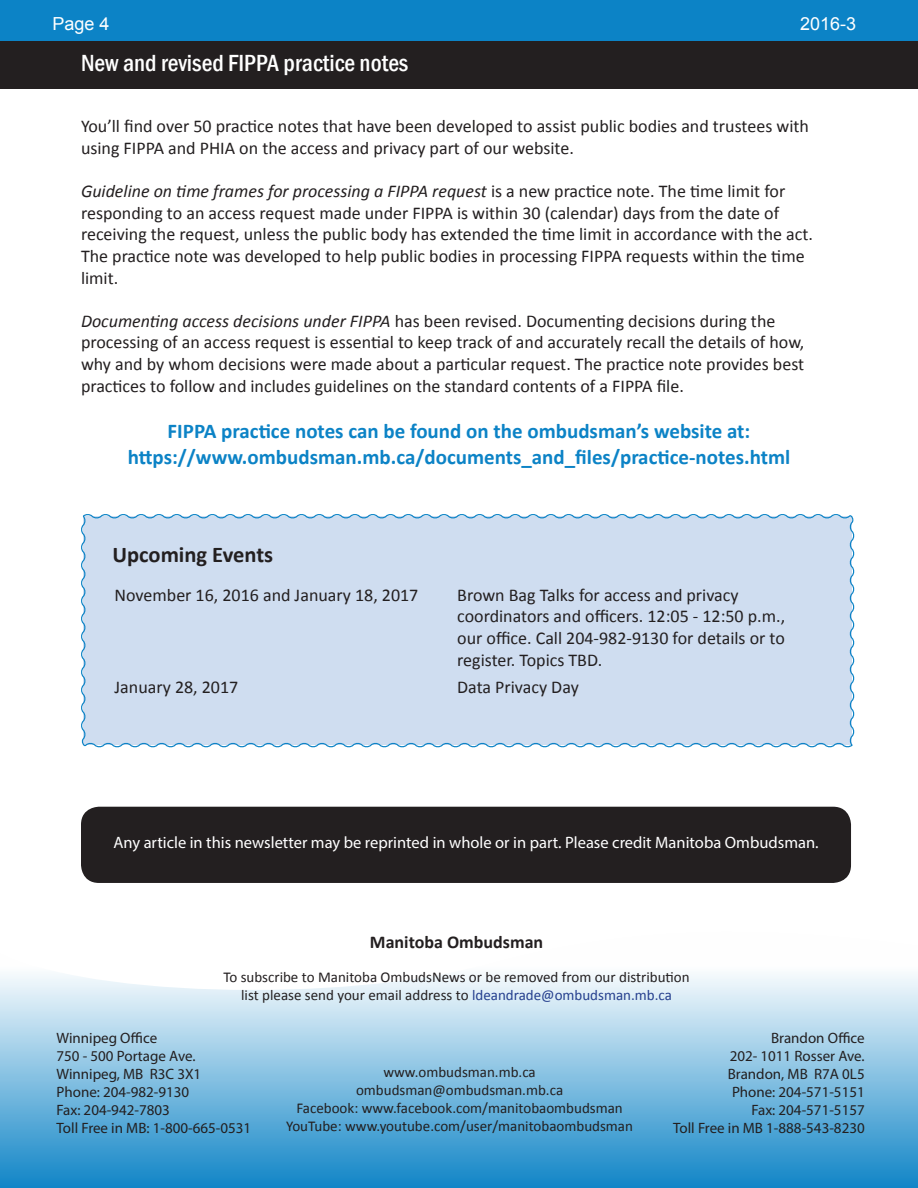
<style>
.page{position:relative;width:918px;height:1188px;background:#fff}
.page>*{position:absolute;margin:0;border:0;box-sizing:border-box;transform-origin:0 0}
.t1{font:500 condensed 24px "Franklin Gothic";color:#fff}
.t2{font:700 22.5px "Calibri";color:#231f20}
.t3{font:700 21px "Calibri";color:#0c83c6}
.t4{font:18px/21.6px "Calibri";color:#231f20}
.t5{font:700 18px "Calibri";color:#231f20}
.t6{font:18px "Arial";color:#fff}
.t7{font:16.5px "Myriad Pro";color:#fff}
.t8{font:15px/18px "Calibri";color:#231f20;text-align:center}
.t9{font:15px "Myriad Pro";color:#231f20}
.s1{font-style:italic}
.s2{color:#253f8e}
</style>
<div class="page">
<svg style="left:0;top:974px;width:918px;height:214px;background:#82bfe1"></svg>
<div style="left:0;top:0;width:918px;height:42px;background:#0c83c6"></div>
<div style="left:0;top:41px;width:918px;height:47px;background:#231f20"></div>
<div style="left:81px;top:807px;width:770px;height:76px;background:#231f20;border-radius:18px"></div>
<div style="left:81px;top:514px;width:774px;height:234px;background:#cfddf0"></div>
<p class="t6" style="left:52px;top:11px;width:59px">Page 4</p>
<p class="t6" style="left:800px;top:11px;width:58px">2016-3</p>
<p class="t1" style="left:81px;top:47px;width:329px">New and revised FIPPA practice notes</p>
<p class="t4" style="left:81px;top:115px;width:729px">You’ll find over 50 practice notes that have been developed to assist public bodies and trustees with using FIPPA and PHIA on the access and privacy part of our website.</p>
<p class="t4" style="left:81px;top:180px;width:733px"><span class="s1">Guideline on time frames for processing a FIPPA request</span> is a new practice note. The time limit for responding to an access request made under FIPPA is within 30 (calendar) days from the date of receiving the request, unless the public body has extended the time limit in accordance with the act.<br>The practice note was developed to help public bodies in processing FIPPA requests within the time limit.</p>
<p class="t4" style="left:81px;top:309px;width:725px"><span class="s1">Documenting access decisions under FIPPA</span> has been revised. Documenting decisions during the processing of an access request is essential to keep track of and accurately recall the details of how, why and by whom decisions were made about a particular request. The practice note provides best practices to follow and includes guidelines on the standard contents of a FIPPA file.</p>
<p class="t3" style="left:168px;top:416px;width:584px">FIPPA practice notes can be found on the ombudsman’s website at:</p>
<p class="t3" style="left:128px;top:442px;width:664px">https://www.ombudsman.mb.ca/documents_and_files/practice-notes.html</p>
<p class="t2" style="left:112px;top:539px;width:162px">Upcoming Events</p>
<p class="t4" style="left:115px;top:584px;width:305px">November 16, 2016 and January 18, 2017</p>
<p class="t4" style="left:457px;top:584px;width:329px">Brown Bag Talks for access and privacy coordinators and officers. 12:05 - 12:50 p.m., our office. Call 204-982-9130 for details or to register. Topics TBD.</p>
<p class="t4" style="left:115px;top:675px;width:125px">January 28, 2017</p>
<p class="t4" style="left:457px;top:675px;width:123px">Data Privacy Day</p>
<p class="t7" style="left:113px;top:832px;width:707px">Any article in this newsletter may be reprinted in whole or in part. Please credit Manitoba Ombudsman.</p>
<p class="t5" style="left:370px;top:929px;width:175px">Manitoba Ombudsman</p>
<p class="t8" style="left:223px;top:968px;width:468px">To subscribe to Manitoba OmbudsNews or be removed from our distribution list please send your email address to <span class="s2">ldeandrade@ombudsman.mb.ca</span></p>
<p class="t9" style="left:57px;top:1028px;width:102px">Winnipeg Office</p>
<p class="t9" style="left:57px;top:1046px;width:141px">750 - 500 Portage Ave.</p>
<p class="t9" style="left:57px;top:1064px;width:146px">Winnipeg, MB R3C 3X1</p>
<p class="t9" style="left:57px;top:1082px;width:134px">Phone: 204-982-9130</p>
<p class="t9" style="left:57px;top:1100px;width:115px">Fax: 204-942-7803</p>
<p class="t9" style="left:57px;top:1118px;width:196px">Toll Free in MB: 1-800-665-0531</p>
<p class="t8" style="left:383px;top:1063px;width:154px">www.ombudsman.mb.ca</p>
<p class="t8" style="left:356px;top:1081px;width:209px">ombudsman@ombudsman.mb.ca</p>
<p class="t8" style="left:296px;top:1099px;width:328px">Facebook: www.facebook.com/manitobaombudsman</p>
<p class="t8" style="left:286px;top:1117px;width:348px">YouTube: www.youtube.com/user/manitobaombudsman</p>
<p class="t9" style="left:771px;top:1028px;width:95px">Brandon Office</p>
<p class="t9" style="left:730px;top:1046px;width:137px">202- 1011 Rosser Ave.</p>
<p class="t9" style="left:728px;top:1064px;width:138px">Brandon, MB R7A 0L5</p>
<p class="t9" style="left:732px;top:1082px;width:134px">Phone: 204-571-5151</p>
<p class="t9" style="left:752px;top:1100px;width:115px">Fax: 204-571-5157</p>
<p class="t9" style="left:673px;top:1118px;width:193px">Toll Free in MB 1-888-543-8230</p>
</div>
